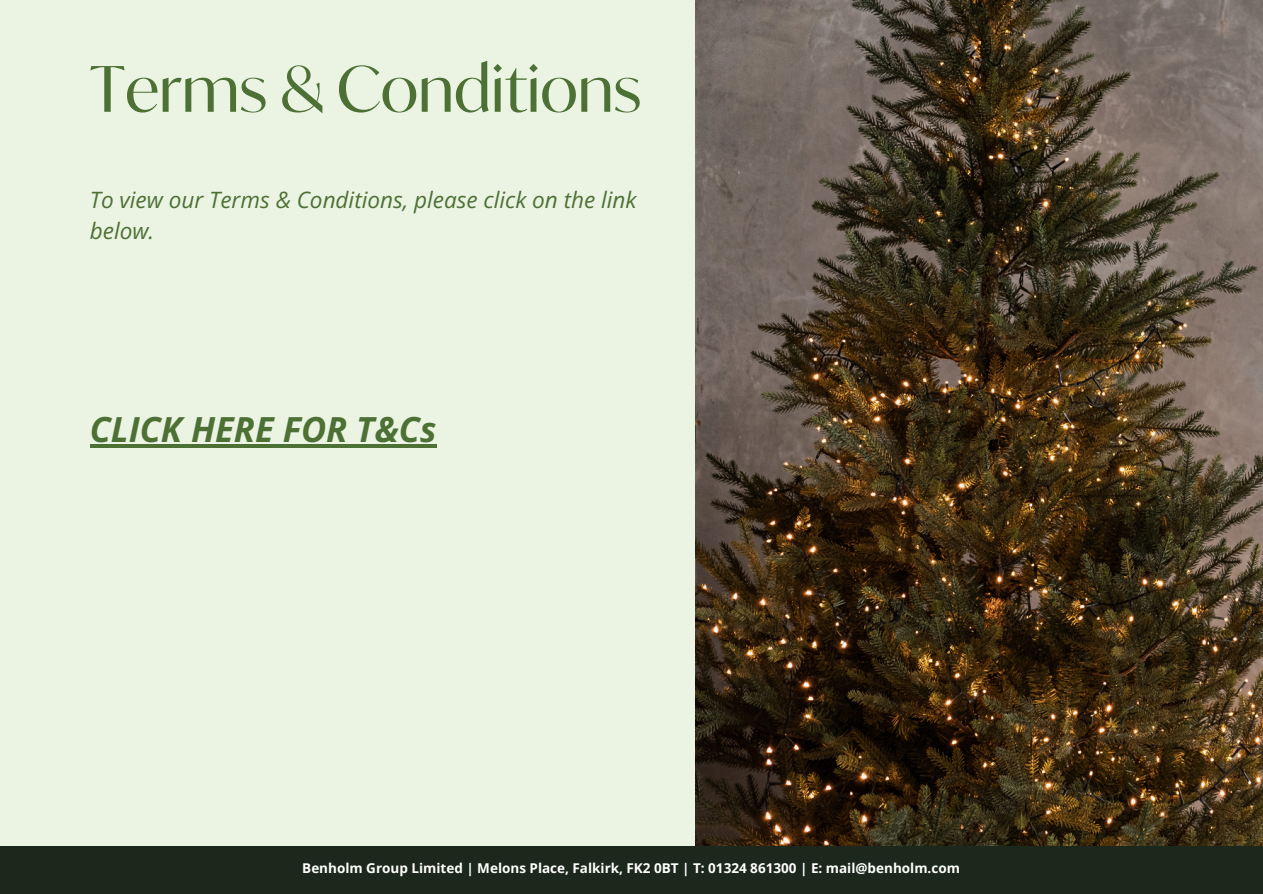
<style>
.page{position:relative;width:1263px;height:894px;background:#fff}
.page>*{position:absolute;margin:0;border:0;box-sizing:border-box;transform-origin:0 0}
.t1{font:62.7px "Ivy Mode";color:#4d7035}
.t2{font:italic 700 34.5px "Open Sans";color:#4d7035}
.t3{font:italic 22.5px/31.5px "Open Sans";color:#4d7035}
.t4{font:700 13.5px "Open Sans";color:#fff}
</style>
<div class="page">
<div style="left:0;top:0;width:1263px;height:893px;background:#ebf4e3"></div>
<div style="left:0;top:845px;width:1263px;height:48px;background:#1c281b"></div>
<img style="left:695px;top:0;width:568px;height:845px">
<hr style="left:90px;top:444px;width:346px;height:3px;background:#4d7035">
<h3 class="t1" style="left:90px;top:49px;width:553px">Terms &amp; Conditions</h3>
<h2 class="t3" style="left:90px;top:183px;width:548px">To view our Terms &amp; Conditions, please click on the link below.</h2>
<p class="t2" style="left:90px;top:405px;width:348px">CLICK HERE FOR T&amp;Cs</p>
<p class="t4" style="left:302px;top:857px;width:659px">Benholm Group Limited | Melons Place, Falkirk, FK2 0BT | T: 01324 861300 | E: mail@benholm.com</p>
</div>
